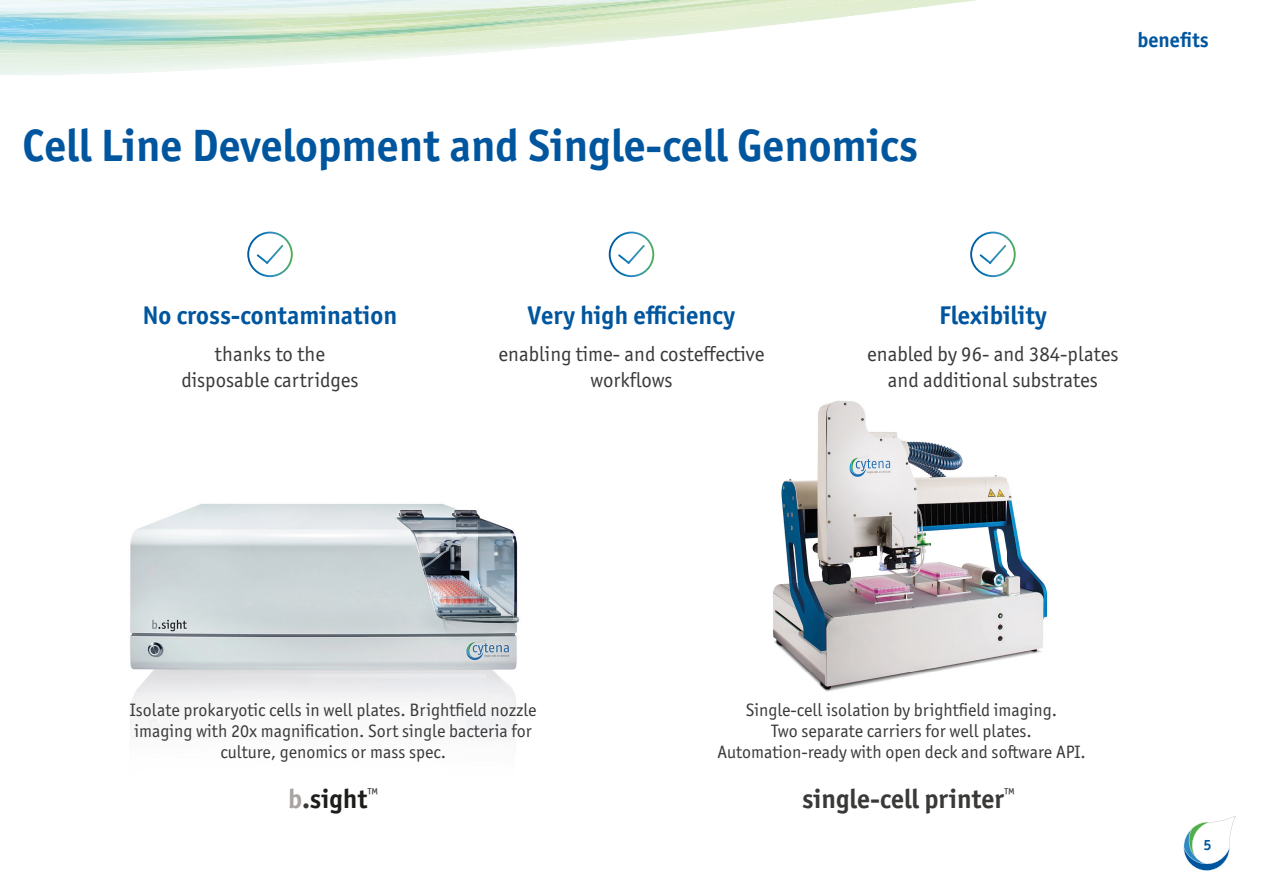
<style>
.page{position:relative;width:1263px;height:893px;background:#fff}
.page>*{position:absolute;margin:0;border:0;box-sizing:border-box;transform-origin:0 0}
.t1{font:700 45.45px "Officina Sans ITC Pro";color:#00569e}
.t2{font:700 27px "Officina Sans ITC Pro";color:#3a3938}
.t3{font:700 27px "Officina Sans ITC Pro";color:#1d1d1b}
.t4{font:700 25.65px "Officina Sans ITC Pro";color:#00569e}
.t5{font:700 21px "Officina Sans ITC Pro";color:#00569e}
.t6{font:20.85px/26.5px "Officina Sans ITC Pro";color:#3a3938;text-align:center}
.t7{font:18px/21px "Officina Sans ITC Pro";color:#3a3938;text-align:center}
.t8{font:700 15px "Officina Sans ITC Pro";color:#00569e}
.s1{color:#a8a2a1}
.s2{color:#3a3938}
</style>
<div class="page">
<svg style="left:0;top:0;width:977px;height:75px"></svg>
<svg style="left:1183px;top:816px;width:52px;height:55px"></svg>
<svg style="left:247px;top:231px;width:46px;height:47px"></svg>
<svg style="left:608px;top:231px;width:47px;height:47px"></svg>
<svg style="left:970px;top:231px;width:46px;height:47px"></svg>
<img style="left:130px;top:503px;width:390px;height:238px">
<img style="left:773px;top:400px;width:275px;height:292px">
<h1 class="t1" style="left:23px;top:117px;width:897px">Cell Line Development and Single-cell Genomics</h1>
<p class="t5" style="left:1137px;top:26px;width:73px">benefits</p>
<h3 class="t4" style="left:143px;top:299px;width:256px">No cross-contamination</h3>
<p class="t6" style="left:181px;top:340px;width:179px">thanks to the disposable cartridges</p>
<h3 class="t4" style="left:528px;top:299px;width:209px">Very high efficiency</h3>
<p class="t6" style="left:499px;top:340px;width:267px">enabling time- and costeffective workflows</p>
<h3 class="t4" style="left:939px;top:299px;width:109px">Flexibility</h3>
<p class="t6" style="left:867px;top:340px;width:253px">enabled by 96- and 384-plates and additional substrates</p>
<p class="t7" style="left:130px;top:699px;width:408px">Isolate prokaryotic cells in well plates. Brightfield nozzle imaging with 20x magnification. Sort single bacteria for culture, genomics or mass spec.</p>
<h2 class="t3" style="left:288px;top:782px;width:91px"><span class="s1">b</span><span class="s2">.</span>sight<sup>™</sup></h2>
<p class="t7" style="left:717px;top:699px;width:370px">Single-cell isolation by brightfield imaging.<br>Two separate carriers for well plates.<br>Automation-ready with open deck and software API.</p>
<h2 class="t2" style="left:802px;top:782px;width:214px">single-cell printer<sup>™</sup></h2>
<p class="t8" style="left:1203px;top:836px;width:10px">5</p>
</div>
